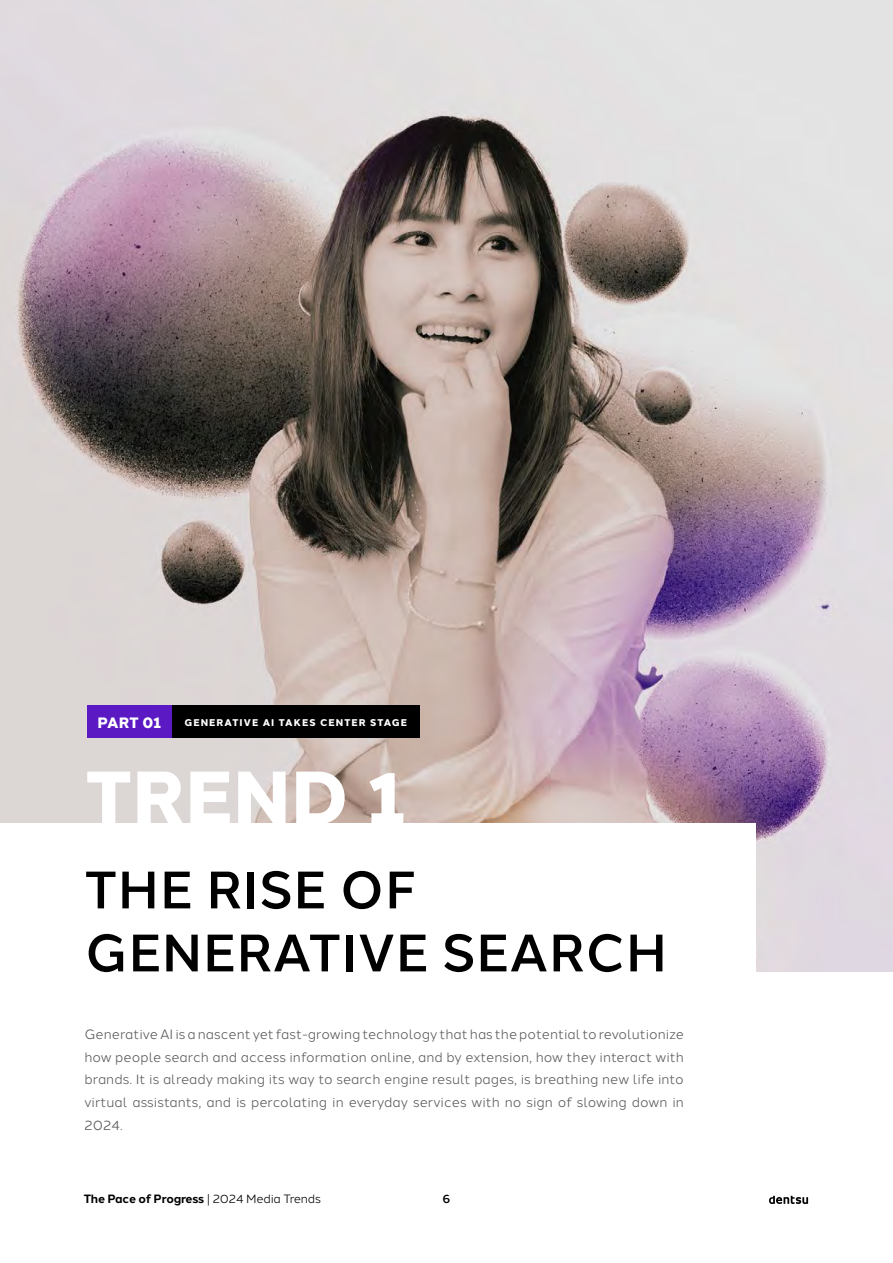
<style>
.page{position:relative;width:893px;height:1263px;background:#fff}
.page>*{position:absolute;margin:0;border:0;box-sizing:border-box;transform-origin:0 0}
.t1{font:800 75px "Halcom";color:#fff}
.t2{font:500 52.5px/63px "Halcom";letter-spacing:.01em;color:#000}
.t3{font:800 15px "Halcom";letter-spacing:.005em;color:#fff}
.t4{font:13.5px/22.5px "Halcom";color:#58595b;text-align:justify}
.t5{font:700 12px "Halcom";letter-spacing:-.02em;color:#000}
.t6{font:500 12px "Halcom";color:#000}
.t7{font:800 9.75px "Halcom";letter-spacing:.11em;color:#fff}
.s1{font-weight:400}
</style>
<div class="page">
<svg style="left:769px;top:1196px;width:39px;height:8px"></svg>
<img style="left:0;top:0;width:893px;height:972px">
<div style="left:0;top:823px;width:755px;height:179px;background:#fff"></div>
<div style="left:172px;top:705px;width:248px;height:33px;background:#000"></div>
<div style="left:87px;top:705px;width:85px;height:33px;background:#5b19c4"></div>
<p class="t3" style="left:98px;top:710px;width:65px">PART 01</p>
<p class="t7" style="left:184px;top:714px;width:224px">GENERATIVE AI TAKES CENTER STAGE</p>
<h1 class="t1" style="left:86px;top:737px;width:322px">TREND 1</h1>
<h2 class="t2" style="left:85px;top:854px;width:584px">THE RISE OF<br>GENERATIVE SEARCH</h2>
<p class="t4" style="left:84px;top:1022px;width:601px">Generative AI is a nascent yet fast-growing technology that has the potential to revolutionize how people search and access information online, and by extension, how they interact with brands. It is already making its way to search engine result pages, is breathing new life into virtual assistants, and is percolating in everyday services with no sign of slowing down in 2024.</p>
<p class="t5" style="left:84px;top:1189px;width:239px">The Pace of Progress <span class="s1">| 2024 Media Trends</span></p>
<p class="t6" style="left:443px;top:1189px;width:9px">6</p>
</div>
